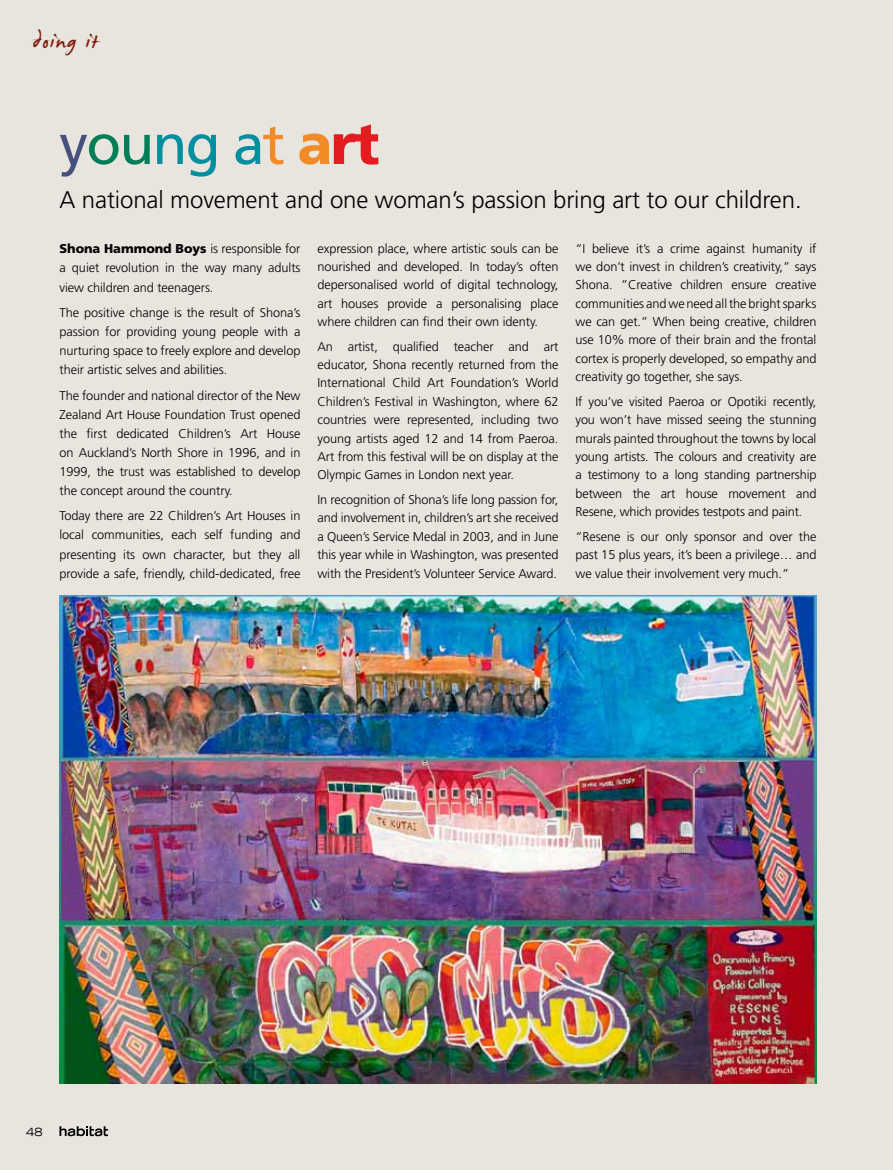
<style>
.page{position:relative;width:893px;height:1170px;background:#fff}
.page>*{position:absolute;margin:0;border:0;box-sizing:border-box;transform-origin:0 0}
.t1{font:57px "Frutiger";letter-spacing:-.03em;color:#008f9e}
.t2{font:36px "James Fajardo";letter-spacing:.035em;color:#811f0e}
.t3{font:300 24px "Frutiger";letter-spacing:-.005em;color:#000}
.t4{font:300 12.75px/18.3px "Frutiger";letter-spacing:-.005em;color:#000;text-align:justify}
.t5{font:expanded 11.25px "Trade Gothic LH";color:#000}
.s1{color:#47517d}
.s2{color:#007e57}
.s3{color:#f28a27}
.s4{font-weight:900;color:#f28a27}
.s5{font-weight:900;color:#e41c20}
.s6{font-weight:900}
</style>
<div class="page">
<div style="left:0;top:0;width:893px;height:1169px;background:#e8e4de"></div>
<img style="left:60px;top:595px;width:756px;height:488px">
<svg style="left:59px;top:1126px;width:49px;height:10px"></svg>
<h2 class="t2" style="left:33px;top:22px;width:66px">doing it</h2>
<h1 class="t1" style="left:60px;top:111px;width:321px"><span class="s1">y</span><span class="s2">ou</span>ng a<span class="s3">t</span> <span class="s4">a</span><span class="s5">rt</span></h1>
<h3 class="t3" style="left:60px;top:186px;width:744px">A national movement and one woman’s passion bring art to our children.</h3>
<p class="t4" style="left:60px;top:240px;width:242px;line-height:19px"><span class="s6">Shona Hammond Boys</span> is responsible for a quiet revolution in the way many adults view children and teenagers.</p>
<p class="t4" style="left:60px;top:303px;width:242px;line-height:19px">The positive change is the result of Shona’s passion for providing young people with a nurturing space to freely explore and develop their artistic selves and abilities.</p>
<p class="t4" style="left:60px;top:386px;width:242px;line-height:19px">The founder and national director of the New Zealand Art House Foundation Trust opened the first dedicated Children’s Art House on Auckland’s North Shore in 1996, and in 1999, the trust was established to develop the concept around the country.</p>
<p class="t4" style="left:60px;top:506px;width:242px;line-height:19px">Today there are 22 Children’s Art Houses in local communities, each self funding and presenting its own character, but they all provide a safe, friendly, child-dedicated, free</p>
<p class="t4" style="left:575px;top:239px;width:242px">“I believe it’s a crime against humanity if we don’t invest in children’s creativity,” says Shona. ”Creative children ensure creative communities and we need all the bright sparks we can get.” When being creative, children use 10% more of their brain and the frontal cortex is properly developed, so empathy and creativity go together, she says.</p>
<p class="t4" style="left:575px;top:392px;width:242px">If you’ve visited Paeroa or Opotiki recently, you won’t have missed seeing the stunning murals painted throughout the towns by local young artists. The colours and creativity are a testimony to a long standing partnership between the art house movement and Resene, which provides testpots and paint.</p>
<p class="t4" style="left:575px;top:527px;width:242px">“Resene is our only sponsor and over the past 15 plus years, it’s been a privilege… and we value their involvement very much.”</p>
<p class="t4" style="left:317px;top:239px;width:242px">expression place, where artistic souls can be nourished and developed. In today’s often depersonalised world of digital technology, art houses provide a personalising place where children can find their own identy.</p>
<p class="t4" style="left:317px;top:337px;width:242px">An artist, qualified teacher and art educator, Shona recently returned from the International Child Art Foundation’s World Children’s Festival in Washington, where 62 countries were represented, including two young artists aged 12 and 14 from Paeroa.<br>Art from this festival will be on display at the Olympic Games in London next year.</p>
<p class="t4" style="left:317px;top:490px;width:242px">In recognition of Shona’s life long passion for, and involvement in, children’s art she received a Queen’s Service Medal in 2003, and in June this year while in Washington, was presented with the President’s Volunteer Service Award.</p>
<p class="t5" style="left:26px;top:1124px;width:18px">48</p>
</div>
